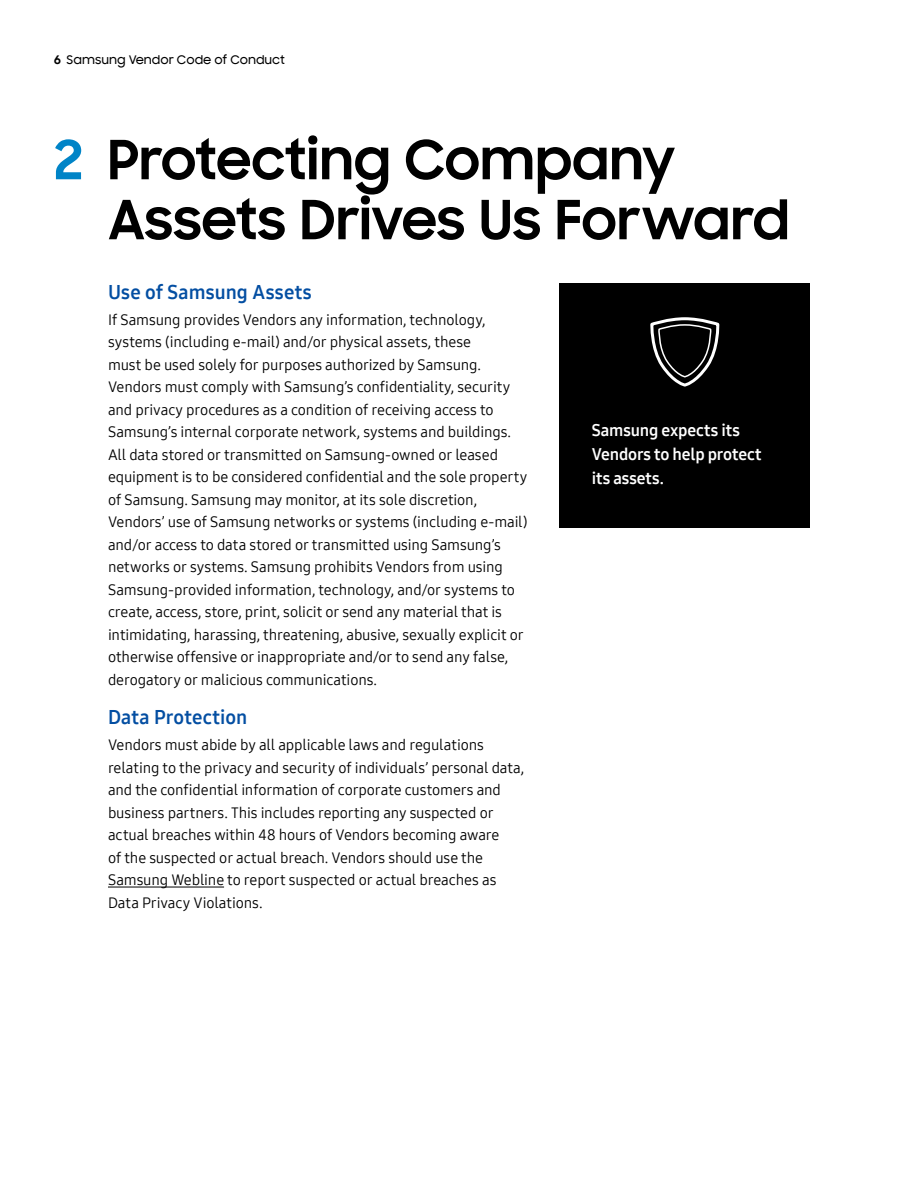
<style>
.page{position:relative;width:918px;height:1188px;background:#fff}
.page>*{position:absolute;margin:0;border:0;box-sizing:border-box;transform-origin:0 0}
.t1{font:700 54px/60px "Samsung Sharp Sans";letter-spacing:.005em;color:#000}
.t2{font:700 54px "Samsung Sharp Sans";color:#0084c7}
.Samsung_H1_Body{font:19.5px "Samsung One 700";letter-spacing:.01em;color:#034ea2}
.Sidebar_body_white{font:16.5px/24px "Samsung One 700";letter-spacing:-.01em;color:#fff}
.Body_Copy{font:15px/22.5px "Samsung One 400";letter-spacing:-.01em;color:#000}
.t3{font:500 12px "Samsung Sharp Sans";color:#000}
.s1{font-weight:700}
</style>
<div class="page">
<hr style="left:108px;top:887px;width:116px;height:1px;background:#000">
<div style="left:560px;top:284px;width:250px;height:244px;background:#000"></div>
<svg style="left:650px;top:317px;width:70px;height:70px"></svg>
<p class="t3" style="left:54px;top:51px;width:232px"><span class="s1">6</span> Samsung Vendor Code of Conduct</p>
<p class="t2" style="left:54px;top:120px;width:30px">2</p>
<h1 class="t1" style="left:108px;top:127px;width:683px">Protecting Company<br>Assets Drives Us Forward</h1>
<p class="Samsung_H1_Body" style="left:108px;top:279px;width:205px">Use of Samsung Assets</p>
<p class="Body_Copy" style="left:108px;top:308px;width:421px">If Samsung provides Vendors any information, technology, systems (including e-mail) and/or physical assets, these<br>must be used solely for purposes authorized by Samsung.<br>Vendors must comply with Samsung’s confidentiality, security and privacy procedures as a condition of receiving access to Samsung’s internal corporate network, systems and buildings.<br>All data stored or transmitted on Samsung-owned or leased equipment is to be considered confidential and the sole property of Samsung. Samsung may monitor, at its sole discretion, Vendors’ use of Samsung networks or systems (including e-mail) and/or access to data stored or transmitted using Samsung’s networks or systems. Samsung prohibits Vendors from using Samsung-provided information, technology, and/or systems to create, access, store, print, solicit or send any material that is intimidating, harassing, threatening, abusive, sexually explicit or otherwise offensive or inappropriate and/or to send any false, derogatory or malicious communications.</p>
<p class="Samsung_H1_Body" style="left:108px;top:704px;width:141px">Data Protection</p>
<p class="Body_Copy" style="left:108px;top:734px;width:418px">Vendors must abide by all applicable laws and regulations relating to the privacy and security of individuals’ personal data, and the confidential information of corporate customers and business partners. This includes reporting any suspected or actual breaches within 48 hours of Vendors becoming aware<br>of the suspected or actual breach. Vendors should use the Samsung Webline to report suspected or actual breaches as Data Privacy Violations.</p>
<p class="Sidebar_body_white" style="left:592px;top:418px;width:171px">Samsung expects its<br>Vendors to help protect its assets.</p>
</div>
